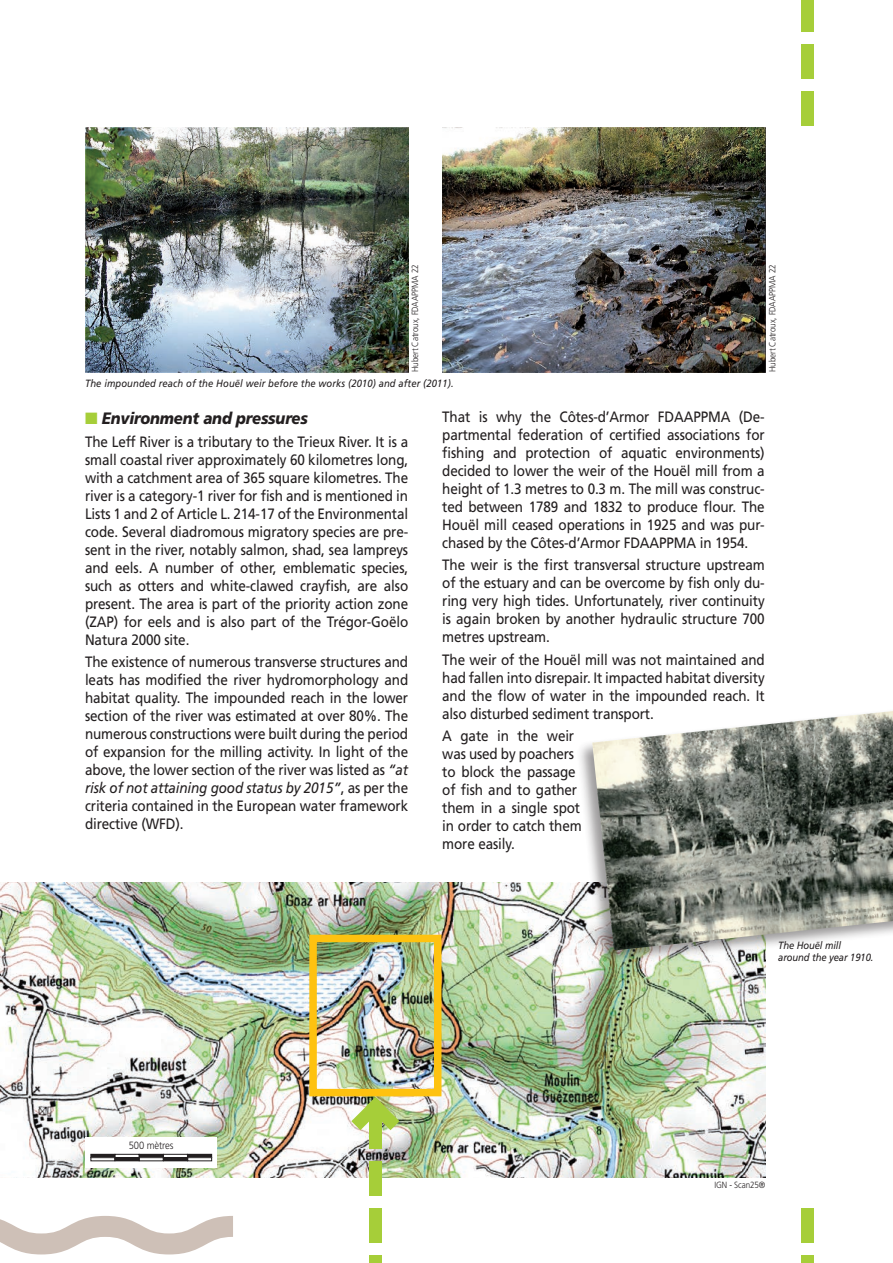
<style>
.page{position:relative;width:893px;height:1263px;background:#fff}
.page>*{position:absolute;margin:0;border:0;box-sizing:border-box;transform-origin:0 0}
.titre_11_carré{font:italic 900 16.5px "Frutiger";letter-spacing:-.01em;color:#231f20;scale:.9 1}
.a_corps_base{font:15px/18px "Frutiger";letter-spacing:-.01em;color:#231f20;text-align:justify;scale:.9 1}
.légendes{font:italic 10.5px "Frutiger";letter-spacing:.01em;color:#231f20;scale:.9 1}
.légendes-2{font:italic 10.5px/12px "Frutiger";letter-spacing:-.01em;color:#231f20;scale:.9 1}
.a_corps_base-2{font:300 10.5px "Frutiger";letter-spacing:-.01em;color:#231f20;scale:.9 1}
.crédits{font:300 9px "Frutiger";letter-spacing:-.01em;color:#231f20;scale:.9 1}
.s1{color:#a6ce39}
.s2{font-style:italic}
</style>
<div class="page">
<svg style="left:0;top:1216px;width:233px;height:38px"></svg>
<div style="left:801px;top:91px;width:13px;height:34px;background:#a6ce39"></div>
<div style="left:801px;top:44px;width:13px;height:34px;background:#a6ce39"></div>
<div style="left:801px;top:0;width:13px;height:32px;background:#a6ce39"></div>
<div style="left:801px;top:1208px;width:13px;height:34px;background:#a6ce39"></div>
<div style="left:801px;top:1255px;width:13px;height:8px;background:#a6ce39"></div>
<img style="left:85px;top:128px;width:323px;height:244px">
<img style="left:442px;top:128px;width:323px;height:244px">
<img style="left:0;top:883px;width:765px;height:295px">
<div style="left:309px;top:935px;width:132px;height:161px;border:8px solid #fec210"></div>
<div style="left:369px;top:1114px;width:13px;height:34px;background:#a6ce39"></div>
<svg style="left:351px;top:1097px;width:48px;height:33px"></svg>
<div style="left:369px;top:1161px;width:13px;height:34px;background:#a6ce39"></div>
<div style="left:369px;top:1255px;width:13px;height:8px;background:#a6ce39"></div>
<div style="left:369px;top:1208px;width:13px;height:34px;background:#a6ce39"></div>
<div style="left:576px;top:706px;width:317px;height:261px;background:#231f20;opacity:.45"></div>
<img style="left:592px;top:711px;width:301px;height:239px">
<div style="left:85px;top:1137px;width:132px;height:30px;background:#fff"></div>
<div style="left:90px;top:1154px;width:25px;height:4px;border:1px solid #231f20"></div>
<div style="left:187px;top:1154px;width:25px;height:4px;border:1px solid #231f20"></div>
<div style="left:139px;top:1154px;width:25px;height:4px;border:1px solid #231f20"></div>
<div style="left:90px;top:1157px;width:25px;height:4px;border:1px solid #231f20"></div>
<div style="left:187px;top:1157px;width:25px;height:4px;border:1px solid #231f20"></div>
<div style="left:139px;top:1157px;width:25px;height:4px;border:1px solid #231f20"></div>
<div style="left:115px;top:1154px;width:24px;height:4px;border:1px solid #231f20"></div>
<div style="left:163px;top:1154px;width:25px;height:4px;border:1px solid #231f20"></div>
<div style="left:115px;top:1157px;width:24px;height:4px;border:1px solid #231f20"></div>
<div style="left:163px;top:1157px;width:25px;height:4px;border:1px solid #231f20"></div>
<p class="crédits" style="left:410px;top:372px;width:121px;rotate:-90deg">Hubert Catroux, FDAAPPMA 22</p>
<p class="crédits" style="left:767px;top:372px;width:121px;rotate:-90deg">Hubert Catroux, FDAAPPMA 22</p>
<p class="légendes" style="left:85px;top:377px;width:411px">The impounded reach of the Houël weir before the works (2010) and after (2011).</p>
<p class="titre_11_carré" style="left:85px;top:409px;width:249px"><span class="s1">■</span> Environment and pressures</p>
<p class="a_corps_base" style="left:85px;top:432px;width:361px">The Leff River is a tributary to the Trieux River. It is a small coastal river approximately 60 kilometres long, with a catchment area of 365 square kilometres. The river is a category-1 river for fish and is mentioned in Lists 1 and 2 of Article L. 214-17 of the Environmental code. Several diadromous migratory species are pre&shy;sent in the river, notably salmon, shad, sea lampreys and eels. A number of other, emblematic species, such as otters and white-clawed crayfish, are also present. The area is part of the priority action zone (ZAP) for eels and is also part of the Trégor-Goëlo Natura 2000 site.</p>
<p class="a_corps_base" style="left:85px;top:652px;width:361px">The existence of numerous transverse structures and leats has modified the river hydromorphology and habitat quality. The impounded reach in the lower section of the river was estimated at over 80%. The numerous constructions were built during the period of expansion for the milling activity. In light of the above, the lower section of the river was listed as <span class="s2">“at risk of not attaining good status by 2015”</span>, as per the criteria contained in the European water framework directive (WFD).</p>
<p class="a_corps_base" style="left:442px;top:408px;width:360px">That is why the Côtes-d’Armor FDAAPPMA (De&shy;partmental federation of certified associations for fishing and protection of aquatic environments) decided to lower the weir of the Houël mill from a height of 1.3 metres to 0.3 m. The mill was construc&shy;ted between 1789 and 1832 to produce flour. The Houël mill ceased operations in 1925 and was pur&shy;chased by the Côtes-d’Armor FDAAPPMA in 1954.</p>
<p class="a_corps_base" style="left:442px;top:556px;width:360px">The weir is the first transversal structure upstream of the estuary and can be overcome by fish only du&shy;ring very high tides. Unfortunately, river continuity is again broken by another hydraulic structure 700 metres upstream.</p>
<p class="a_corps_base" style="left:442px;top:650px;width:360px">The weir of the Houël mill was not maintained and had fallen into disrepair. It impacted habitat diversity and the flow of water in the impounded reach. It also disturbed sediment transport.</p>
<p class="a_corps_base" style="left:442px;top:726px;width:156px;text-align:left">A gate in the weir was used by poachers to block the passage of fish and to gather them in a single spot in order to catch them more easily.</p>
<p class="légendes-2" style="left:778px;top:939px;width:107px">The Houël mill around the year 1910.</p>
<p class="a_corps_base-2" style="left:129px;top:1140px;width:51px">500 mètres</p>
<p class="crédits" style="left:714px;top:1180px;width:58px">IGN - Scan25®</p>
</div>
